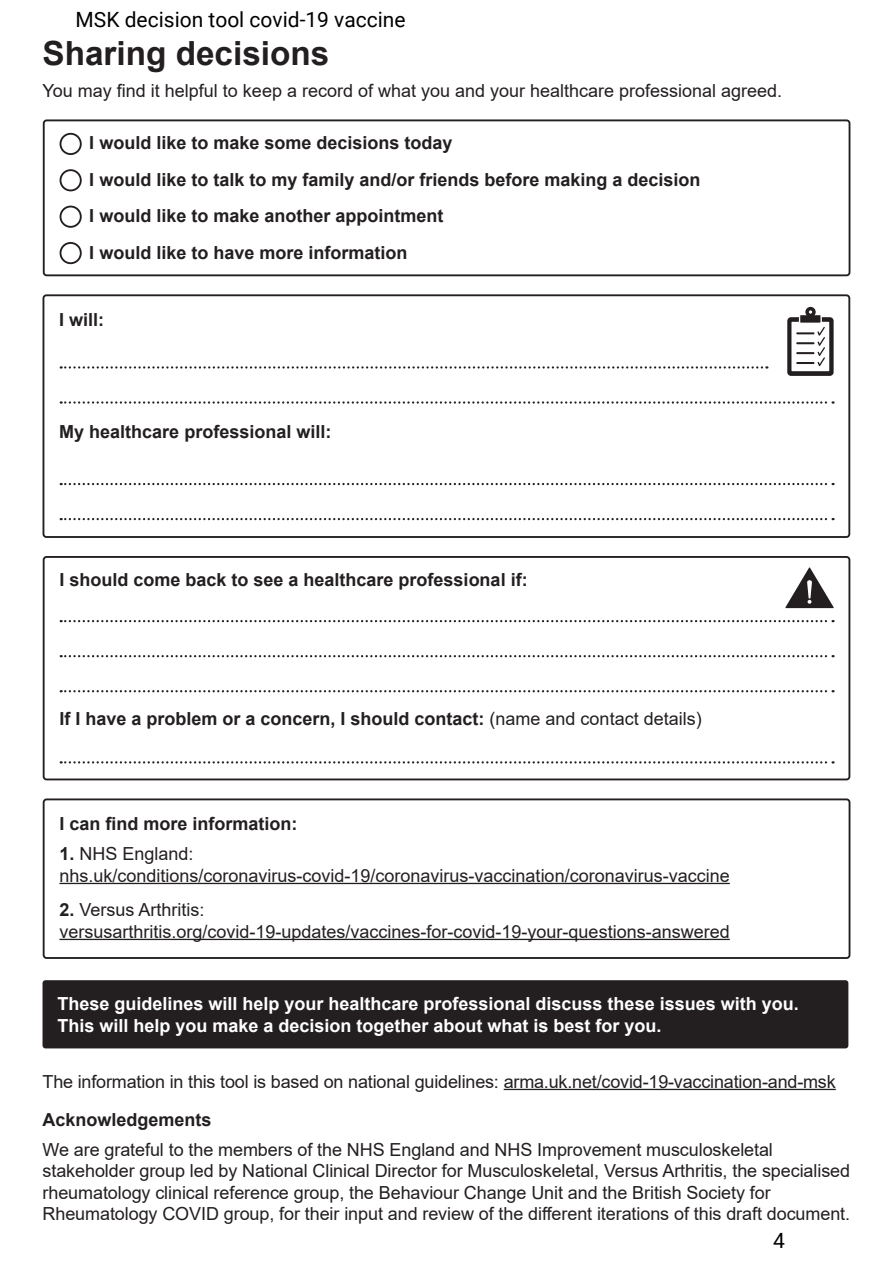
<style>
.page{position:relative;width:893px;height:1263px;background:#fff}
.page>*{position:absolute;margin:0;border:0;box-sizing:border-box;transform-origin:0 0}
.t1{font:700 33.3px "Arial";color:#231f20}
.t2{font:21px "Roboto";color:#000}
.t3{font:18px/21.6px "Arial";letter-spacing:-.005em;color:#231f20}
.t4{font:700 18px "Arial";color:#231f20}
.t5{font:700 18px/22.5px "Arial";color:#fff}
.s1{font-weight:400}
.s2{font-weight:700}
</style>
<div class="page">
<div style="left:43px;top:119px;width:807px;height:157px;border:2px solid #231f20;border-radius:3px"></div>
<div style="left:60px;top:133px;width:22px;height:22px;border:2px solid #231f20;border-radius:50%"></div>
<div style="left:60px;top:169px;width:22px;height:22px;border:2px solid #231f20;border-radius:50%"></div>
<div style="left:60px;top:206px;width:22px;height:22px;border:2px solid #231f20;border-radius:50%"></div>
<div style="left:60px;top:242px;width:22px;height:22px;border:2px solid #231f20;border-radius:50%"></div>
<hr style="left:59px;top:883px;width:671px;height:1px;background:#231f20">
<hr style="left:59px;top:939px;width:671px;height:1px;background:#231f20">
<div style="left:43px;top:798px;width:807px;height:161px;border:2px solid #231f20;border-radius:3px"></div>
<div style="left:43px;top:294px;width:807px;height:244px;border:2px solid #231f20;border-radius:3px"></div>
<svg style="left:787px;top:317px;width:47px;height:59px"></svg>
<div style="left:791px;top:322px;width:38px;height:49px;background:#fff"></div>
<div style="left:800px;top:314px;width:21px;height:9px;background:#231f20"></div>
<div style="left:799px;top:314px;width:23px;height:10px;border:1px solid #fff"></div>
<svg style="left:796px;top:327px;width:29px;height:39px"></svg>
<svg style="left:805px;top:307px;width:11px;height:9px"></svg>
<svg style="left:61px;top:366px;width:706px;height:3px"></svg>
<svg style="left:61px;top:483px;width:773px;height:2px"></svg>
<svg style="left:61px;top:401px;width:773px;height:3px"></svg>
<svg style="left:61px;top:518px;width:773px;height:2px"></svg>
<div style="left:43px;top:556px;width:807px;height:224px;border:2px solid #231f20;border-radius:3px"></div>
<svg style="left:785px;top:567px;width:49px;height:41px"></svg>
<svg style="left:61px;top:761px;width:773px;height:2px"></svg>
<svg style="left:61px;top:620px;width:773px;height:2px"></svg>
<svg style="left:61px;top:655px;width:773px;height:2px"></svg>
<svg style="left:61px;top:690px;width:773px;height:2px"></svg>
<hr style="left:504px;top:1089px;width:332px;height:1px;background:#231f20">
<div style="left:43px;top:980px;width:805px;height:68px;background:#231f20;border-radius:3px"></div>
<p class="t2" style="left:76px;top:5px;width:332px">MSK decision tool covid-19 vaccine</p>
<p class="t1" style="left:43px;top:30px;width:288px">Sharing decisions</p>
<p class="t3" style="left:43px;top:80px;width:741px">You may find it helpful to keep a record of what you and your healthcare professional agreed.</p>
<p class="t4" style="left:89px;top:130px;width:365px">I would like to make some decisions today</p>
<p class="t4" style="left:89px;top:167px;width:613px">I would like to talk to my family and/or friends before making a decision</p>
<p class="t4" style="left:89px;top:203px;width:356px">I would like to make another appointment</p>
<p class="t4" style="left:89px;top:240px;width:320px">I would like to have more information</p>
<p class="t4" style="left:59px;top:307px;width:47px">I will:</p>
<p class="t4" style="left:59px;top:419px;width:274px">My healthcare professional will:</p>
<p class="t4" style="left:59px;top:567px;width:470px">I should come back to see a healthcare professional if:</p>
<p class="t4" style="left:59px;top:706px;width:644px">If I have a problem or a concern, I should contact: <span class="s1">(name and contact details)</span></p>
<p class="t4" style="left:59px;top:811px;width:240px">I can find more information:</p>
<p class="t3" style="left:59px;top:843px;width:672px"><span class="s2">1.</span> NHS England: nhs.uk/conditions/coronavirus-covid-19/coronavirus-vaccination/coronavirus-vaccine</p>
<p class="t3" style="left:59px;top:899px;width:672px"><span class="s2">2.</span> Versus Arthritis: versusarthritis.org/covid-19-updates/vaccines-for-covid-19-your-questions-answered</p>
<p class="t5" style="left:57px;top:992px;width:743px">These guidelines will help your healthcare professional discuss these issues with you.<br>This will help you make a decision together about what is best for you.</p>
<p class="t3" style="left:43px;top:1070px;width:795px">The information in this tool is based on national guidelines: arma.uk.net/covid-19-vaccination-and-msk</p>
<p class="t4" style="left:43px;top:1106px;width:171px">Acknowledgements</p>
<p class="t3" style="left:43px;top:1138px;width:809px">We are grateful to the members of the NHS England and NHS Improvement musculoskeletal stakeholder group led by National Clinical Director for Musculoskeletal, Versus Arthritis, the specialised rheumatology clinical reference group, the Behaviour Change Unit and the British Society for Rheumatology COVID group, for their input and review of the different iterations of this draft document.</p>
<p class="t2" style="left:773px;top:1226px;width:13px">4</p>
</div>
